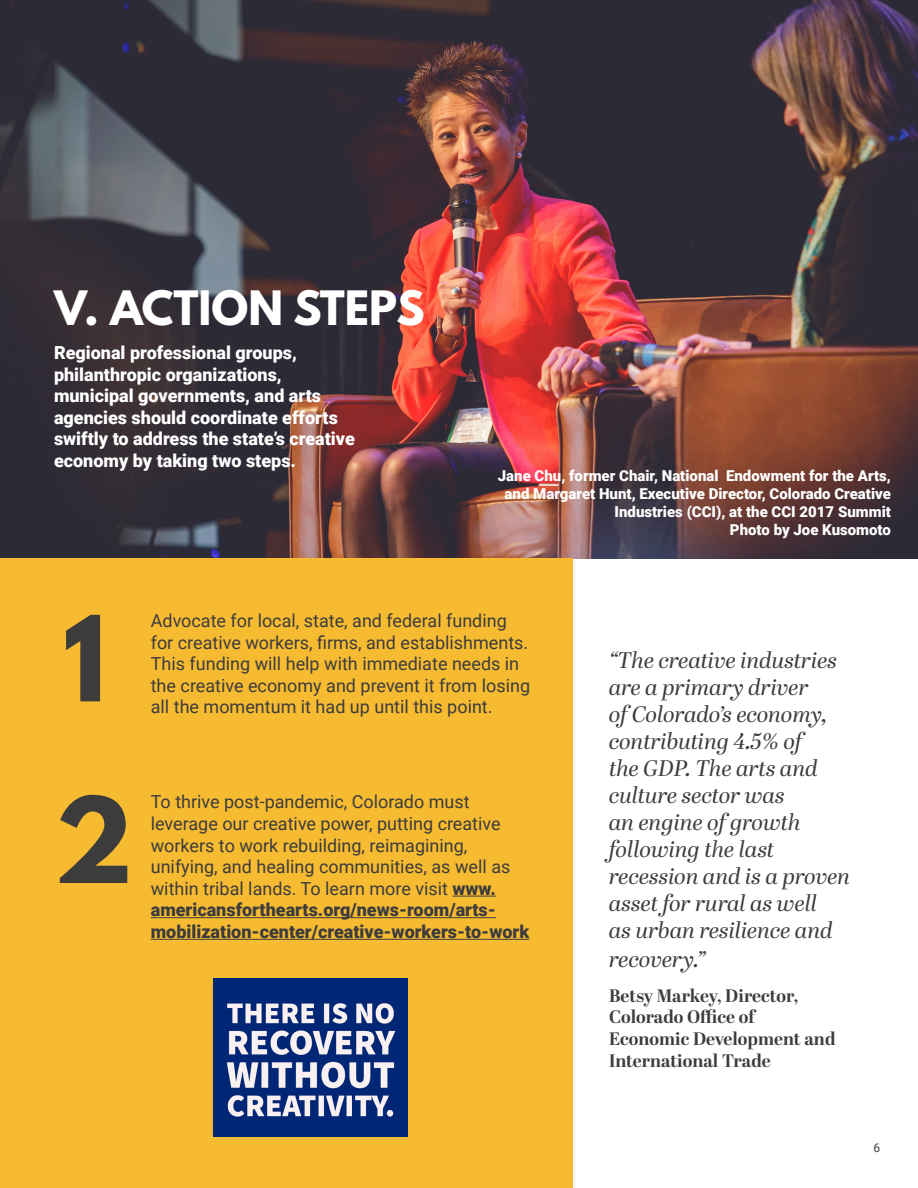
<style>
.page{position:relative;width:918px;height:1188px;background:#fff}
.page>*{position:absolute;margin:0;border:0;box-sizing:border-box;transform-origin:0 0}
.t1{font:700 105px "League Spartan";color:#3c3c3c}
.t2{font:700 42px "League Spartan";color:#fff}
.t3{font:italic 22.5px/27.2px "Abril Display";color:#3b3c3c}
.t4{font:18px/21.6px "Roboto";color:#3c3c3c}
.t5{font:900 18px/21.6px "Roboto";color:#fff}
.t6{font:700 18px/21.6px "Abril Display";color:#3b3c3c}
.t7{font:900 15px/18px "Roboto";color:#fff;text-align:right}
.t8{font:12px "Roboto";color:#3c3c3c}
.s1{font-weight:900}
</style>
<div class="page">
<img style="left:0;top:0;width:918px;height:559px">
<div style="left:0;top:559px;width:573px;height:629px;background:#f7bb31"></div>
<hr style="left:452px;top:896px;width:44px;height:1px;background:#3c3c3c">
<hr style="left:151px;top:917px;width:345px;height:1px;background:#3c3c3c">
<hr style="left:151px;top:939px;width:378px;height:1px;background:#3c3c3c">
<img style="left:214px;top:979px;width:194px;height:157px">
<p class="t2" style="left:54px;top:275px;width:372px">V. ACTION STEPS</p>
<p class="t5" style="left:54px;top:341px;width:302px">Regional professional groups, philanthropic organizations, municipal governments, and arts agencies should coordinate efforts swiftly to address the state’s creative economy by taking two steps.</p>
<p class="t7" style="left:498px;top:467px;width:395px">Jane Chu, former Chair, National Endowment for the Arts, and Margaret Hunt, Executive Director, Colorado Creative<br>Industries (CCI), at the CCI 2017 Summit</p>
<p class="t7" style="left:730px;top:521px;width:163px">Photo by Joe Kusomoto</p>
<p class="t1" style="left:63px;top:577px;width:45px">1</p>
<p class="t4" style="left:151px;top:609px;width:381px">Advocate for local, state, and federal funding for creative workers, firms, and establishments.<br>This funding will help with immediate needs in the creative economy and prevent it from losing all the momentum it had up until this point.</p>
<p class="t1" style="left:54px;top:758px;width:81px">2</p>
<p class="t4" style="left:151px;top:791px;width:380px">To thrive post-pandemic, Colorado must leverage our creative power, putting creative workers to work rebuilding, reimagining, unifying, and healing communities, as well as within tribal lands. To learn more visit <span class="s1">www. americansforthearts.org/news-room/arts&shy;mobilization-center/creative-workers-to-work</span></p>
<p class="t3" style="left:609px;top:648px;width:243px">“The creative industries are a primary driver<br>of Colorado’s economy, contributing 4.5% of<br>the GDP. The arts and culture sector was<br>an engine of growth following the last recession and is a proven asset for rural as well<br>as urban resilience and recovery.”</p>
<p class="t6" style="left:609px;top:986px;width:228px">Betsy Markey, Director,<br>Colorado Office of<br>Economic Development and<br>International Trade</p>
<p class="t8" style="left:873px;top:1140px;width:8px">6</p>
</div>
